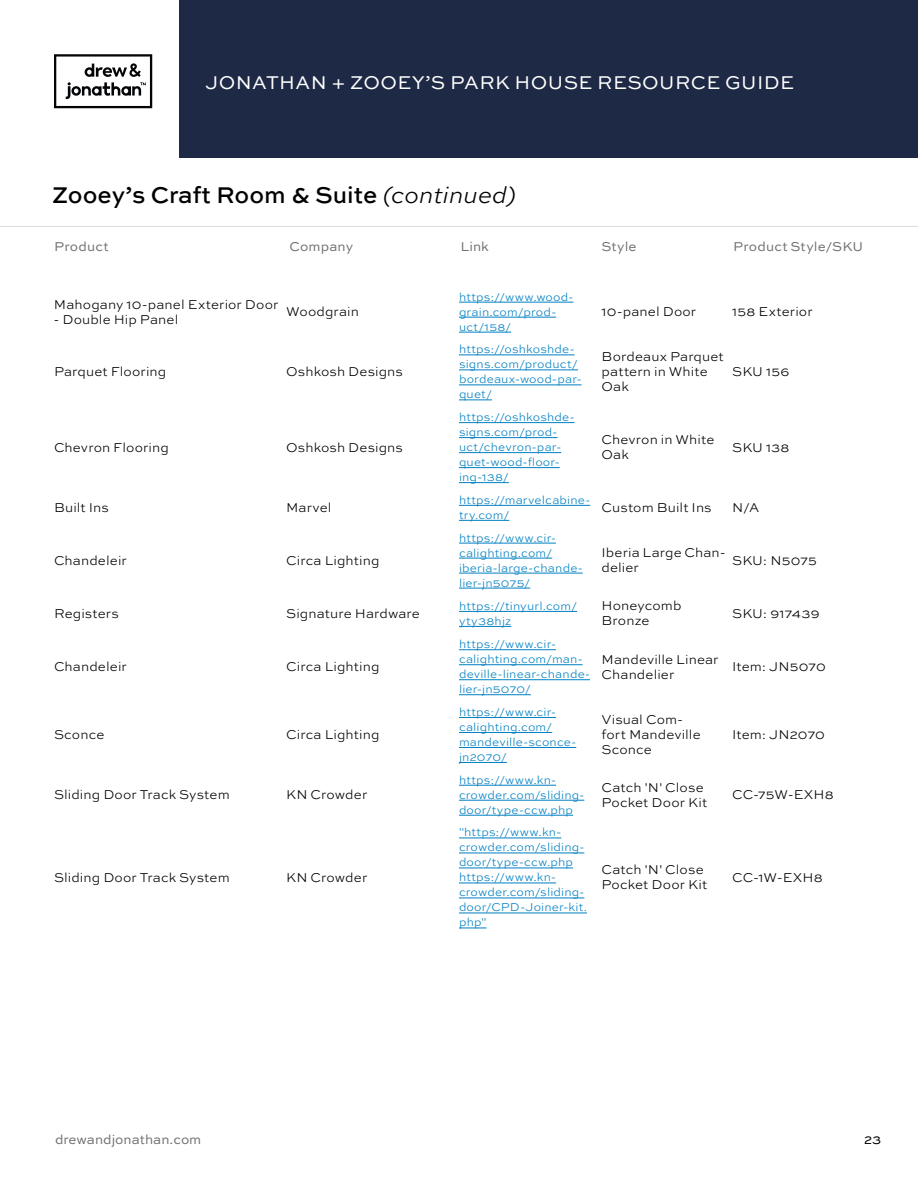
<style>
.page{position:relative;width:918px;height:1188px;background:#fff}
.page>*{position:absolute;margin:0;border:0;box-sizing:border-box;transform-origin:0 0}
.t1{font:500 24px "Sweet Sans";color:#000}
.t2{font:19.5px "Sweet Sans";letter-spacing:.02em;color:#fff}
.t3{font:300 13.5px/15px "Sweet Sans";letter-spacing:.005em;color:#000}
.t4{font:13.5px "Sweet Sans";letter-spacing:.005em;color:#707070}
.t5{font:13.5px "Sweet Sans";color:#000}
.t6{font:300 12px/15px "Sweet Sans";letter-spacing:.01em;color:#0080c2}
.s1{font-weight:300;font-style:italic}
</style>
<div class="page">
<div style="left:179px;top:0;width:739px;height:158px;background:#1e2945"></div>
<svg style="left:54px;top:54px;width:98px;height:54px"></svg>
<hr style="left:0;top:226px;width:918px;height:1px;background:#707070">
<hr style="left:459px;top:302px;width:114px;height:1px;background:#0080c2">
<hr style="left:459px;top:317px;width:97px;height:1px;background:#0080c2">
<hr style="left:459px;top:332px;width:52px;height:1px;background:#0080c2">
<hr style="left:459px;top:355px;width:116px;height:1px;background:#0080c2">
<hr style="left:459px;top:370px;width:119px;height:1px;background:#0080c2">
<hr style="left:459px;top:385px;width:123px;height:1px;background:#0080c2">
<hr style="left:459px;top:400px;width:33px;height:1px;background:#0080c2">
<hr style="left:459px;top:422px;width:116px;height:1px;background:#0080c2">
<hr style="left:459px;top:437px;width:98px;height:1px;background:#0080c2">
<hr style="left:459px;top:452px;width:102px;height:1px;background:#0080c2">
<hr style="left:459px;top:467px;width:101px;height:1px;background:#0080c2">
<hr style="left:459px;top:482px;width:50px;height:1px;background:#0080c2">
<hr style="left:459px;top:505px;width:131px;height:1px;background:#0080c2">
<hr style="left:459px;top:520px;width:50px;height:1px;background:#0080c2">
<hr style="left:459px;top:543px;width:97px;height:1px;background:#0080c2">
<hr style="left:459px;top:558px;width:93px;height:1px;background:#0080c2">
<hr style="left:459px;top:573px;width:124px;height:1px;background:#0080c2">
<hr style="left:459px;top:588px;width:71px;height:1px;background:#0080c2">
<hr style="left:459px;top:611px;width:118px;height:1px;background:#0080c2">
<hr style="left:459px;top:626px;width:52px;height:1px;background:#0080c2">
<hr style="left:459px;top:649px;width:97px;height:1px;background:#0080c2">
<hr style="left:459px;top:664px;width:124px;height:1px;background:#0080c2">
<hr style="left:459px;top:679px;width:131px;height:1px;background:#0080c2">
<hr style="left:459px;top:694px;width:72px;height:1px;background:#0080c2">
<hr style="left:459px;top:717px;width:97px;height:1px;background:#0080c2">
<hr style="left:459px;top:732px;width:93px;height:1px;background:#0080c2">
<hr style="left:459px;top:747px;width:117px;height:1px;background:#0080c2">
<hr style="left:459px;top:762px;width:48px;height:1px;background:#0080c2">
<hr style="left:459px;top:785px;width:97px;height:1px;background:#0080c2">
<hr style="left:459px;top:800px;width:125px;height:1px;background:#0080c2">
<hr style="left:459px;top:815px;width:114px;height:1px;background:#0080c2">
<hr style="left:459px;top:838px;width:102px;height:1px;background:#0080c2">
<hr style="left:459px;top:853px;width:125px;height:1px;background:#0080c2">
<hr style="left:459px;top:868px;width:114px;height:1px;background:#0080c2">
<hr style="left:459px;top:883px;width:97px;height:1px;background:#0080c2">
<hr style="left:459px;top:898px;width:125px;height:1px;background:#0080c2">
<hr style="left:459px;top:913px;width:128px;height:1px;background:#0080c2">
<svg style="left:459px;top:928px;width:28px;height:1px"></svg>
<h2 class="t2" style="left:205px;top:71px;width:590px">JONATHAN + ZOOEY’S PARK HOUSE RESOURCE GUIDE</h2>
<h1 class="t1" style="left:52px;top:182px;width:465px">Zooey’s Craft Room &amp; Suite <span class="s1">(continued)</span></h1>
<p class="t4" style="left:54px;top:239px;width:56px">Product</p>
<p class="t4" style="left:289px;top:239px;width:65px">Company</p>
<p class="t4" style="left:460px;top:239px;width:30px">Link</p>
<p class="t4" style="left:601px;top:239px;width:37px">Style</p>
<p class="t4" style="left:733px;top:239px;width:131px">Product Style/SKU</p>
<p class="t3" style="left:54px;top:297px;width:226px">Mahogany 10-panel Exterior Door</p>
<p class="t3" style="left:54px;top:312px;width:126px">- Double Hip Panel</p>
<p class="t3" style="left:286px;top:305px;width:74px">Woodgrain</p>
<p class="t3" style="left:54px;top:365px;width:114px">Parquet Flooring</p>
<p class="t3" style="left:286px;top:365px;width:118px">Oshkosh Designs</p>
<p class="t3" style="left:54px;top:440px;width:116px">Chevron Flooring</p>
<p class="t3" style="left:286px;top:440px;width:118px">Oshkosh Designs</p>
<p class="t6" style="left:459px;top:290px;width:116px">https://www.wood&shy;grain.com/prod&shy;uct/158/</p>
<p class="t3" style="left:602px;top:305px;width:96px">10-panel Door</p>
<p class="t3" style="left:732px;top:305px;width:82px">158 Exterior</p>
<p class="t6" style="left:459px;top:342px;width:124px">https://oshkoshde&shy;signs.com/product/ bordeaux-wood-par&shy;quet/</p>
<p class="t3" style="left:602px;top:350px;width:124px">Bordeaux Parquet pattern in White<br>Oak</p>
<p class="t3" style="left:732px;top:365px;width:59px">SKU 156</p>
<p class="t6" style="left:459px;top:410px;width:117px">https://oshkoshde&shy;signs.com/prod&shy;uct/chevron-par&shy;quet-wood-floor&shy;ing-138/</p>
<p class="t3" style="left:602px;top:433px;width:114px">Chevron in White<br>Oak</p>
<p class="t3" style="left:732px;top:440px;width:59px">SKU 138</p>
<p class="t3" style="left:54px;top:500px;width:56px">Built Ins</p>
<p class="t3" style="left:286px;top:500px;width:47px">Marvel</p>
<p class="t6" style="left:459px;top:493px;width:133px">https://marvelcabine&shy;try.com/</p>
<p class="t3" style="left:602px;top:500px;width:112px">Custom Built Ins</p>
<p class="t3" style="left:732px;top:500px;width:28px">N/A</p>
<p class="t3" style="left:54px;top:553px;width:74px">Chandeleir</p>
<p class="t3" style="left:286px;top:553px;width:95px">Circa Lighting</p>
<p class="t6" style="left:459px;top:530px;width:125px">https://www.cir&shy;calighting.com/ iberia-large-chande&shy;lier-jn5075/</p>
<p class="t3" style="left:602px;top:546px;width:125px">Iberia Large Chan&shy;delier</p>
<p class="t3" style="left:732px;top:553px;width:86px">SKU: N5075</p>
<p class="t3" style="left:54px;top:606px;width:66px">Registers</p>
<p class="t3" style="left:286px;top:606px;width:135px">Signature Hardware</p>
<p class="t6" style="left:459px;top:599px;width:120px">https://tinyurl.com/ yty38hjz</p>
<p class="t3" style="left:602px;top:599px;width:81px">Honeycomb<br>Bronze</p>
<p class="t3" style="left:732px;top:606px;width:89px">SKU: 917439</p>
<p class="t3" style="left:54px;top:660px;width:74px">Chandeleir</p>
<p class="t3" style="left:286px;top:660px;width:95px">Circa Lighting</p>
<p class="t6" style="left:459px;top:637px;width:132px">https://www.cir&shy;calighting.com/man&shy;deville-linear-chande&shy;lier-jn5070/</p>
<p class="t3" style="left:602px;top:652px;width:119px">Mandeville Linear<br>Chandelier</p>
<p class="t3" style="left:732px;top:660px;width:95px">Item: JN5070</p>
<p class="t3" style="left:54px;top:727px;width:52px">Sconce</p>
<p class="t3" style="left:286px;top:727px;width:95px">Circa Lighting</p>
<p class="t3" style="left:54px;top:788px;width:177px">Sliding Door Track System</p>
<p class="t3" style="left:286px;top:788px;width:83px">KN Crowder</p>
<p class="t3" style="left:54px;top:870px;width:177px">Sliding Door Track System</p>
<p class="t3" style="left:286px;top:870px;width:83px">KN Crowder</p>
<p class="t6" style="left:459px;top:705px;width:119px">https://www.cir&shy;calighting.com/ mandeville-sconce&shy;jn2070/</p>
<p class="t3" style="left:602px;top:712px;width:101px">Visual Com&shy;fort Mandeville<br>Sconce</p>
<p class="t3" style="left:732px;top:727px;width:94px">Item: JN2070</p>
<p class="t6" style="left:459px;top:773px;width:127px">https://www.kn&shy;crowder.com/sliding&shy;door/type-ccw.php</p>
<p class="t3" style="left:602px;top:780px;width:107px">Catch 'N' Close<br>Pocket Door Kit</p>
<p class="t3" style="left:732px;top:788px;width:103px">CC-75W-EXH8</p>
<p class="t6" style="left:459px;top:825px;width:130px">"https://www.kn&shy;crowder.com/sliding&shy;door/type-ccw.php https://www.kn&shy;crowder.com/sliding&shy;door/CPD-Joiner-kit. php"</p>
<p class="t3" style="left:602px;top:863px;width:107px">Catch 'N' Close<br>Pocket Door Kit</p>
<p class="t3" style="left:732px;top:870px;width:92px">CC-1W-EXH8</p>
<p class="t4" style="left:55px;top:1132px;width:148px">drewandjonathan.com</p>
<p class="t5" style="left:864px;top:1132px;width:19px">23</p>
</div>
